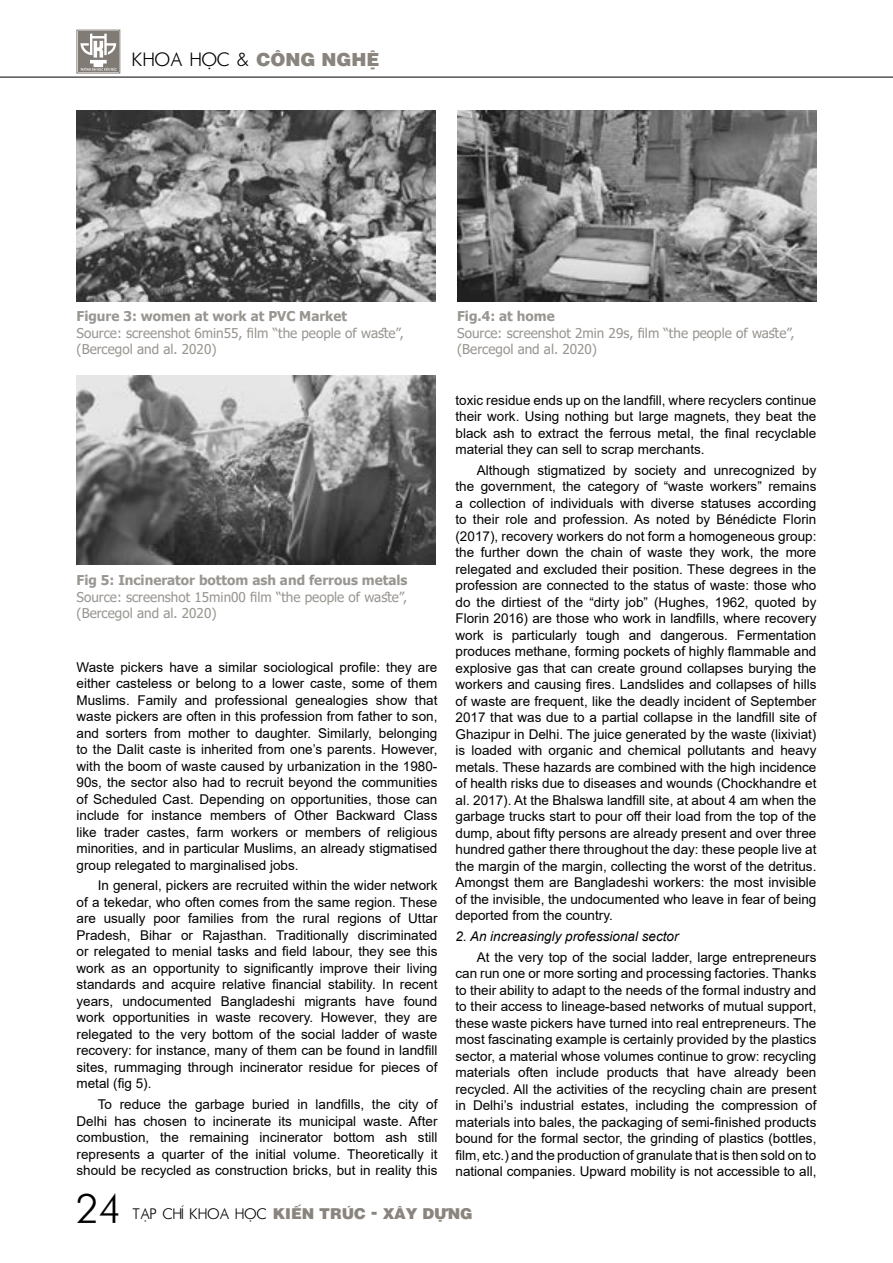
<style>
.page{position:relative;width:893px;height:1263px;background:#fff}
.page>*{position:absolute;margin:0;border:0;box-sizing:border-box;transform-origin:0 0}
.t1{font:39px "Vn Futura";color:#000}
.t2{font:18px "Vn Futura";color:#000}
.t3{font:900 15px "Vn Switz";color:#89847e}
.t4{font:13.5px/16.5px "Arial";color:#000;text-align:justify}
.t5{font:13.5px/16.5px "Tahoma";color:#999691}
.t6{font:700 13.5px "Tahoma";color:#999691}
.t7{font:italic 13.5px "Arial";color:#000}
.s1{font-family:"Vn Switz";font-weight:900;color:#89847e}
.s2{font-family:"Vn Futura";font-weight:400;font-size:14.25px;color:#000}
</style>
<div class="page">
<div style="left:77px;top:30px;width:43px;height:43px;border:1px solid #817b75"></div>
<div style="left:78px;top:31px;width:41px;height:41px;background:#817b75"></div>
<svg style="left:80px;top:34px;width:37px;height:37px"></svg>
<hr style="left:0;top:77px;width:893px;height:1px;background:#000">
<img style="left:77px;top:111px;width:359px;height:190px">
<img style="left:77px;top:376px;width:359px;height:188px">
<img style="left:457px;top:111px;width:359px;height:190px">
<h2 class="t2" style="left:133px;top:46px;width:248px">KHOA H“C &amp; <span class="s1">C«NG NGHª</span></h2>
<p class="t6" style="left:77px;top:307px;width:272px">Figure 3: women at work at PVC Market</p>
<p class="t5" style="left:77px;top:325px;width:329px">Source: screenshot 6min55, film “the people of waste”, (Bercegol and al. 2020)</p>
<p class="t6" style="left:77px;top:571px;width:333px">Fig 5: Incinerator bottom ash and ferrous metals</p>
<p class="t5" style="left:77px;top:589px;width:332px">Source: screenshot 15min00 film “the people of waste”, (Bercegol and al. 2020)</p>
<p class="t4" style="left:77px;top:659px;width:362px">Waste pickers have a similar sociological profile: they are either casteless or belong to a lower caste, some of them Muslims. Family and professional genealogies show that waste pickers are often in this profession from father to son, and sorters from mother to daughter. Similarly, belonging to the Dalit caste is inherited from one’s parents. However, with the boom of waste caused by urbanization in the 1980- 90s, the sector also had to recruit beyond the communities of Scheduled Cast. Depending on opportunities, those can include for instance members of Other Backward Class like trader castes, farm workers or members of religious minorities, and in particular Muslims, an already stigmatised group relegated to marginalised jobs.</p>
<p class="t4" style="left:77px;top:877px;width:362px;text-indent:21px">In general, pickers are recruited within the wider network of a tekedar, who often comes from the same region. These are usually poor families from the rural regions of Uttar Pradesh, Bihar or Rajasthan. Traditionally discriminated or relegated to menial tasks and field labour, they see this work as an opportunity to significantly improve their living standards and acquire relative financial stability. In recent years, undocumented Bangladeshi migrants have found work opportunities in waste recovery. However, they are relegated to the very bottom of the social ladder of waste recovery: for instance, many of them can be found in landfill sites, rummaging through incinerator residue for pieces of metal (fig 5).</p>
<p class="t4" style="left:77px;top:1096px;width:362px;text-indent:21px">To reduce the garbage buried in landfills, the city of Delhi has chosen to incinerate its municipal waste. After combustion, the remaining incinerator bottom ash still represents a quarter of the initial volume. Theoretically it should be recycled as construction bricks, but in reality this</p>
<p class="t6" style="left:457px;top:307px;width:99px">Fig.4: at home</p>
<p class="t5" style="left:457px;top:325px;width:339px">Source: screenshot 2min 29s, film “the people of waste”, (Bercegol and al. 2020)</p>
<p class="t4" style="left:455px;top:391px;width:362px">toxic residue ends up on the landfill, where recyclers continue their work. Using nothing but large magnets, they beat the black ash to extract the ferrous metal, the final recyclable material they can sell to scrap merchants.</p>
<p class="t4" style="left:455px;top:462px;width:362px;text-indent:21px">Although stigmatized by society and unrecognized by the government, the category of “waste workers” remains a collection of individuals with diverse statuses according to their role and profession. As noted by Bénédicte Florin (2017), recovery workers do not form a homogeneous group: the further down the chain of waste they work, the more relegated and excluded their position. These degrees in the profession are connected to the status of waste: those who do the dirtiest of the “dirty job” (Hughes, 1962, quoted by Florin 2016) are those who work in landfills, where recovery work is particularly tough and dangerous. Fermentation produces methane, forming pockets of highly flammable and explosive gas that can create ground collapses burying the workers and causing fires. Landslides and collapses of hills of waste are frequent, like the deadly incident of September 2017 that was due to a partial collapse in the landfill site of Ghazipur in Delhi. The juice generated by the waste (lixiviat) is loaded with organic and chemical pollutants and heavy metals. These hazards are combined with the high incidence of health risks due to diseases and wounds (Chockhandre et al. 2017). At the Bhalswa landfill site, at about 4 am when the garbage trucks start to pour off their load from the top of the dump, about fifty persons are already present and over three hundred gather there throughout the day: these people live at the margin of the margin, collecting the worst of the detritus.<br>Amongst them are Bangladeshi workers: the most invisible of the invisible, the undocumented who leave in fear of being deported from the country.</p>
<p class="t7" style="left:455px;top:927px;width:225px">2. An increasingly professional sector</p>
<p class="t4" style="left:455px;top:949px;width:362px;text-indent:21px">At the very top of the social ladder, large entrepreneurs can run one or more sorting and processing factories. Thanks to their ability to adapt to the needs of the formal industry and to their access to lineage-based networks of mutual support, these waste pickers have turned into real entrepreneurs. The most fascinating example is certainly provided by the plastics sector, a material whose volumes continue to grow: recycling materials often include products that have already been recycled. All the activities of the recycling chain are present in Delhi’s industrial estates, including the compression of materials into bales, the packaging of semi-finished products bound for the formal sector, the grinding of plastics (bottles, film, etc.) and the production of granulate that is then sold on to national companies. Upward mobility is not accessible to all,</p>
<h1 class="t1" style="left:77px;top:1178px;width:45px">24</h1>
<p class="t3" style="left:133px;top:1202px;width:341px"><span class="s2">T„P CHŠ KHOA H“C</span> KI¦N TR”C - XŸY D¼NG</p>
</div>
